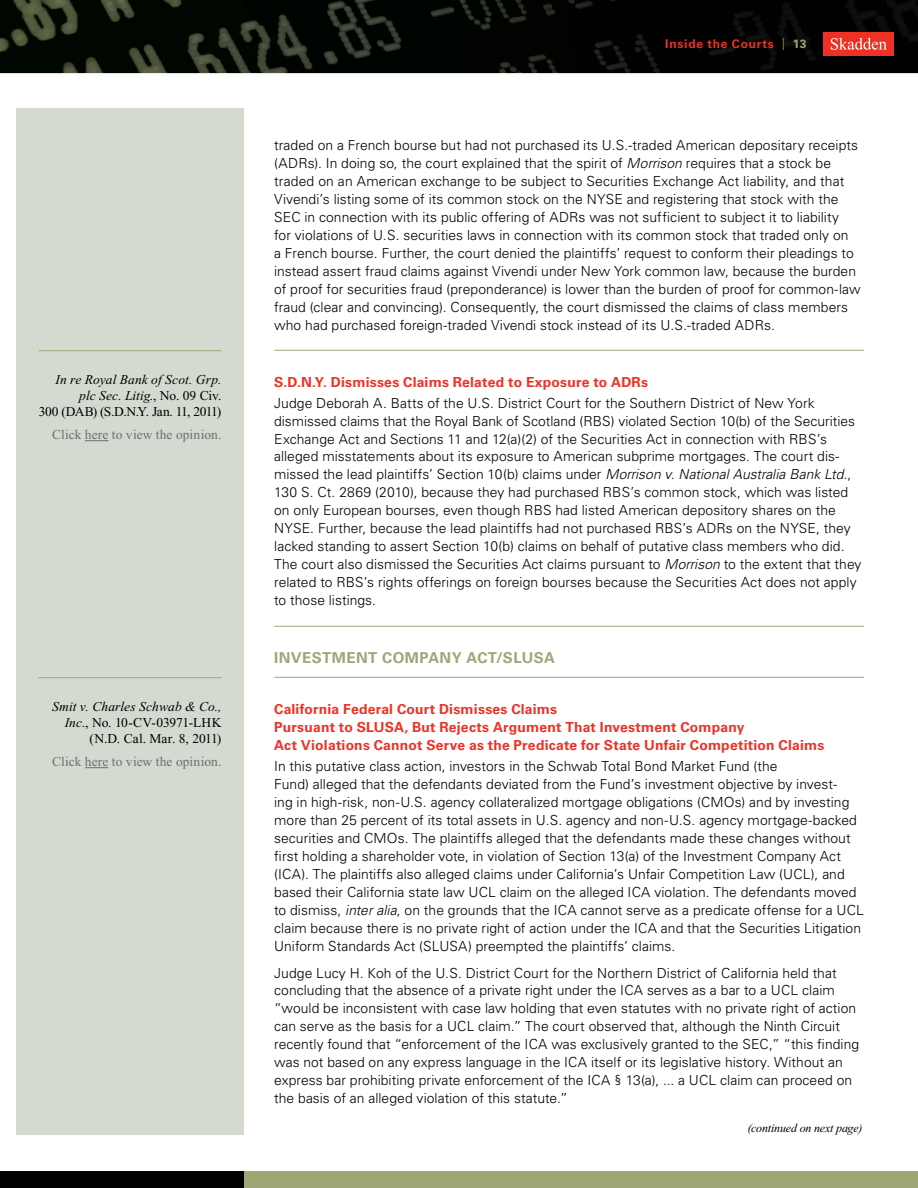
<style>
.page{position:relative;width:918px;height:1188px;background:#fff}
.page>*{position:absolute;margin:0;border:0;box-sizing:border-box;transform-origin:0 0}
.t1{font:700 15px "Univers LT Std";letter-spacing:.025em;color:#a0a576}
.t2{font:300 13.8px/18px "Univers LT Std";letter-spacing:.005em;color:#000}
.t3{font:700 13.8px/18px "Univers LT Std";letter-spacing:.015em;color:#ee3124}
.t4{font:13.5px/16.2px "Times New Roman PS Std";letter-spacing:-.03em;color:#000;text-align:right}
.t5{font:13.5px/16.2px "Times New Roman PS Std";letter-spacing:-.005em;color:#000;text-align:right}
.t6{font:13.5px "Times New Roman PS Std";letter-spacing:.005em;color:#6f6e71}
.t7{font:italic 12px "Times New Roman PS Std";letter-spacing:-.015em;color:#000}
.t8{font:700 12px "Univers LT Std";letter-spacing:.065em;color:#ee3124}
.s1{font-style:italic}
.s2{font-weight:300;color:#a0a576}
.s3{color:#a0a576}
</style>
<div class="page">
<img style="left:0;top:0;width:918px;height:73px">
<div style="left:16px;top:108px;width:228px;height:1026px;background:#d4dad0"></div>
<div style="left:0;top:1172px;width:918px;height:16px;background:#a0a576"></div>
<div style="left:0;top:1172px;width:244px;height:16px;background:#000"></div>
<div style="left:824px;top:32px;width:70px;height:23px;background:#ee3124"></div>
<svg style="left:831px;top:38px;width:56px;height:12px"></svg>
<hr style="left:274px;top:350px;width:590px;height:1px;background:#a0a576">
<hr style="left:274px;top:626px;width:590px;height:1px;background:#a0a576">
<hr style="left:274px;top:677px;width:590px;height:1px;background:#a0a576">
<hr style="left:39px;top:350px;width:182px;height:1px;background:#a0a576">
<svg style="left:85px;top:440px;width:24px;height:1px"></svg>
<hr style="left:39px;top:677px;width:182px;height:1px;background:#a0a576">
<svg style="left:85px;top:767px;width:24px;height:1px"></svg>
<p class="t4" style="left:39px;top:371px;width:184px"><span class="s1">In re Royal Bank of Scot. Grp. plc Sec. Litig.</span>, No. 09 Civ.<br>300 (DAB) (S.D.N.Y. Jan. 11, 2011)</p>
<p class="t6" style="left:52px;top:427px;width:171px">Click here to view the opinion.</p>
<p class="t5" style="left:52px;top:698px;width:171px"><span class="s1">Smit v. Charles Schwab &amp; Co.,<br>Inc.</span>, No. 10-CV-03971-LHK (N.D. Cal. Mar. 8, 2011)</p>
<p class="t6" style="left:52px;top:754px;width:171px">Click here to view the opinion.</p>
<p class="t8" style="left:665px;top:37px;width:143px">Inside the Courts <span class="s2">|</span> <span class="s3">13</span></p>
<p class="t2" style="left:274px;top:136px;width:588px">traded on a French bourse but had not purchased its U.S.-traded American depositary receipts (ADRs). In doing so, the court explained that the spirit of <span class="s1">Morrison</span> requires that a stock be traded on an American exchange to be subject to Securities Exchange Act liability, and that Vivendi’s listing some of its common stock on the NYSE and registering that stock with the SEC in connection with its public offering of ADRs was not sufficient to subject it to liability<br>for violations of U.S. securities laws in connection with its common stock that traded only on<br>a French bourse. Further, the court denied the plaintiffs’ request to conform their pleadings to instead assert fraud claims against Vivendi under New York common law, because the burden of proof for securities fraud (preponderance) is lower than the burden of proof for common-law fraud (clear and convincing). Consequently, the court dismissed the claims of class members who had purchased foreign-traded Vivendi stock instead of its U.S.-traded ADRs.</p>
<p class="t3" style="left:274px;top:373px;width:375px">S.D.N.Y. Dismisses Claims Related to Exposure to ADRs</p>
<p class="t2" style="left:274px;top:394px;width:589px">Judge Deborah A. Batts of the U.S. District Court for the Southern District of New York dismissed claims that the Royal Bank of Scotland (RBS) violated Section 10(b) of the Securities Exchange Act and Sections 11 and 12(a)(2) of the Securities Act in connection with RBS’s alleged misstatements about its exposure to American subprime mortgages. The court dis&shy;missed the lead plaintiffs’ Section 10(b) claims under <span class="s1">Morrison v. National Australia Bank Ltd.</span>, 130 S. Ct. 2869 (2010), because they had purchased RBS’s common stock, which was listed on only European bourses, even though RBS had listed American depository shares on the NYSE. Further, because the lead plaintiffs had not purchased RBS’s ADRs on the NYSE, they lacked standing to assert Section 10(b) claims on behalf of putative class members who did.<br>The court also dismissed the Securities Act claims pursuant to <span class="s1">Morrison</span> to the extent that they related to RBS’s rights offerings on foreign bourses because the Securities Act does not apply to those listings.</p>
<p class="t1" style="left:274px;top:648px;width:40px">INVESTMENT</p>
<p class="t1" style="left:382px;top:648px;width:24px">COMP</p>
<p class="t1" style="left:428px;top:648px;width:128px">ANY ACT/SLUSA</p>
<p class="t3" style="left:274px;top:700px;width:552px">California Federal Court Dismisses Claims<br>Pursuant to SLUSA, But Rejects Argument That Investment Company<br>Act Violations Cannot Serve as the Predicate for State Unfair Competition Claims</p>
<p class="t2" style="left:274px;top:757px;width:591px">In this putative class action, investors in the Schwab Total Bond Market Fund (the<br>Fund) alleged that the defendants deviated from the Fund’s investment objective by invest-<br>ing in high-risk, non-U.S. agency collateralized mortgage obligations (CMOs) and by investing more than 25 percent of its total assets in U.S. agency and non-U.S. agency mortgage-backed securities and CMOs. The plaintiffs alleged that the defendants made these changes without first holding a shareholder vote, in violation of Section 13(a) of the Investment Company Act (ICA). The plaintiffs also alleged claims under California’s Unfair Competition Law (UCL), and based their California state law UCL claim on the alleged ICA violation. The defendants moved to dismiss, <span class="s1">inter alia</span>, on the grounds that the ICA cannot serve as a predicate offense for a UCL claim because there is no private right of action under the ICA and that the Securities Litigation Uniform Standards Act (SLUSA) preempted the plaintiffs’ claims.</p>
<p class="t2" style="left:274px;top:964px;width:587px">Judge Lucy H. Koh of the U.S. District Court for the Northern District of California held that concluding that the absence of a private right under the ICA serves as a bar to a UCL claim “would be inconsistent with case law holding that even statutes with no private right of action can serve as the basis for a UCL claim.” The court observed that, although the Ninth Circuit recently found that “enforcement of the ICA was exclusively granted to the SEC,” “this finding was not based on any express language in the ICA itself or its legislative history. Without an express bar prohibiting private enforcement of the ICA § 13(a), ... a UCL claim can proceed on the basis of an alleged violation of this statute.”</p>
<p class="t7" style="left:747px;top:1122px;width:117px">(continued on next page)</p>
</div>
